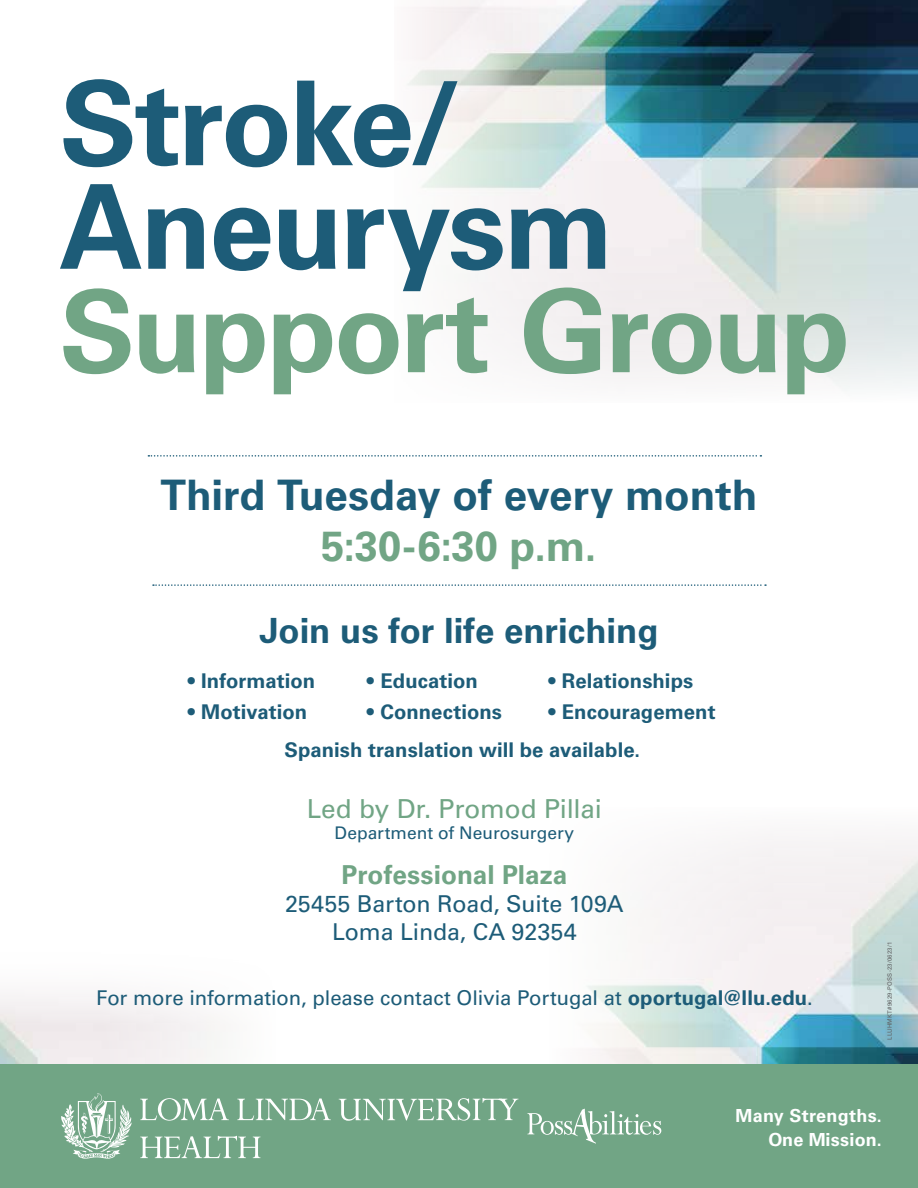
<style>
.page{position:relative;width:918px;height:1188px;background:#fff}
.page>*{position:absolute;margin:0;border:0;box-sizing:border-box;transform-origin:0 0}
.t1{font:700 117px/103.5px "Univers LT Std";letter-spacing:-.025em;color:#1d5c78}
.t2{font:700 114px "Univers LT Std";letter-spacing:-.025em;color:#71a585}
.t3{font:700 42px "Univers LT Std";color:#1d5c78}
.t4{font:700 42px "Univers LT Std";color:#71a585}
.t5{font:700 34.65px "Univers LT Std";color:#1d5c78}
.t6{font:26.1px "Univers LT Std";letter-spacing:-.005em;color:#71a585}
.t7{font:700 26.1px "Univers LT Std";color:#71a585}
.t8{font:23.25px/27.9px "Univers LT Std";letter-spacing:-.005em;color:#1d5c78;text-align:center}
.t9{font:20.4px "Univers LT Std";color:#1d5c78}
.t10{font:700 20.25px/38px "Univers LT Std";letter-spacing:.005em;color:#1d5c78}
.t11{font:700 18px/24px "Univers LT Std";letter-spacing:.015em;color:#fff;text-align:right}
.t12{font:17.4px "Univers LT Std";color:#1d5c78}
.t13{font:6px "Univers LT Std";letter-spacing:.03em;color:#5f6062}
.s1{font-weight:700}
</style>
<div class="page">
<img style="left:549px;top:839px;width:369px;height:226px">
<img style="left:407px;top:0;width:511px;height:389px">
<svg style="left:153px;top:584px;width:613px;height:2px"></svg>
<svg style="left:148px;top:455px;width:613px;height:2px"></svg>
<div style="left:0;top:1065px;width:918px;height:123px;background:#71a585"></div>
<svg style="left:140px;top:1098px;width:89px;height:23px"></svg>
<svg style="left:237px;top:1098px;width:94px;height:22px"></svg>
<svg style="left:339px;top:1098px;width:179px;height:23px"></svg>
<svg style="left:61px;top:1093px;width:71px;height:66px"></svg>
<svg style="left:140px;top:1136px;width:120px;height:22px"></svg>
<svg style="left:527px;top:1109px;width:134px;height:35px"></svg>
<h1 class="t1" style="left:59px;top:73px;width:556px">Stroke/<br>Aneurysm</h1>
<h2 class="t2" style="left:59px;top:265px;width:792px">Support Group</h2>
<h3 class="t3" style="left:161px;top:471px;width:598px">Third Tuesday of every month</h3>
<h3 class="t4" style="left:321px;top:522px;width:277px">5:30-6:30 p.m.</h3>
<h3 class="t5" style="left:259px;top:610px;width:401px">Join us for life enriching</h3>
<p class="t10" style="left:188px;top:662px;width:129px">• Information</p>
<p class="t10" style="left:188px;top:693px;width:121px">• Motivation</p>
<p class="t10" style="left:548px;top:662px;width:146px">• Relationships</p>
<p class="t10" style="left:285px;top:693px;width:433px;text-indent:264px">• Encouragement<br>Spanish translation will be available.</p>
<p class="t10" style="left:367px;top:662px;width:112px">• Education</p>
<p class="t10" style="left:367px;top:693px;width:137px">• Connections</p>
<p class="t6" style="left:307px;top:793px;width:297px">Led by Dr. Promod Pillai</p>
<p class="t12" style="left:335px;top:823px;width:241px">Department of Neurosurgery</p>
<p class="t7" style="left:341px;top:859px;width:227px">Professional Plaza</p>
<p class="t8" style="left:285px;top:890px;width:340px">25455 Barton Road, Suite 109A<br>Loma Linda, CA 92354</p>
<p class="t9" style="left:96px;top:986px;width:718px">For more information, please contact Olivia Portugal at <span class="s1">oportugal@llu.edu</span>.</p>
<p class="t13" style="left:886px;top:1040px;width:99px;rotate:-90deg">LLUHMKT#9629-POSS-23/0623/1</p>
<p class="t11" style="left:736px;top:1104px;width:148px">Many Strengths.<br>One Mission.</p>
</div>
